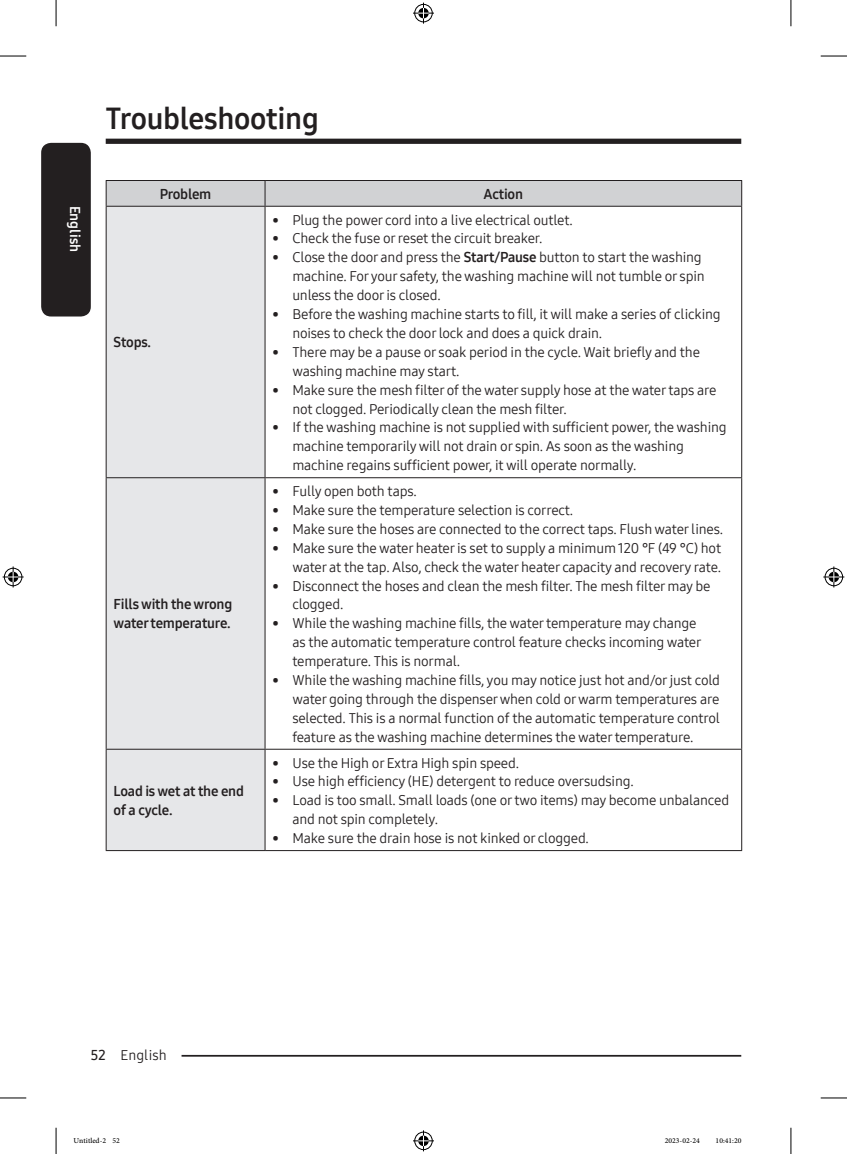
<style>
.page{position:relative;width:847px;height:1154px;background:#fff}
.page>*{position:absolute;margin:0;border:0;box-sizing:border-box;transform-origin:0 0}
.t1{font:29.75px "Samsung One 700";letter-spacing:-.01em;color:#231f20}
.t2{font:14px/18.9px "Samsung One 400";letter-spacing:-.015em;color:#231f20}
.P_Center{font:14px/18.9px "Samsung One 700";letter-spacing:-.015em;color:#231f20}
.t3{font:14px "Samsung One 700";color:#fff}
.t4{font:10.5px "Adobe Arabic";color:#000}
.s1{font-family:"Samsung One 700"}
.s2{font-family:"Samsung One 600"}
</style>
<div class="page">
<div style="left:41px;top:143px;width:50px;height:173px;background:#231f20;border-radius:10px"></div>
<div style="left:106px;top:139px;width:635px;height:5px;background:#231f20"></div>
<hr style="left:135px;top:1055px;width:606px;height:1px;background:#231f20">
<div style="left:106px;top:1045px;width:75px;height:17px;background:#fff"></div>
<div style="left:107px;top:207px;width:157px;height:643px;background:#e6e7e9"></div>
<svg style="left:106px;top:180px;width:636px;height:26px;background:#c7c8ca"></svg>
<hr style="left:106px;top:206px;width:159px;height:1px;background:#231f20">
<hr style="left:106px;top:207px;width:1px;height:270px;background:#231f20">
<hr style="left:265px;top:206px;width:476px;height:1px;background:#231f20">
<hr style="left:264px;top:207px;width:1px;height:270px;background:#231f20">
<hr style="left:741px;top:207px;width:1px;height:270px;background:#231f20">
<hr style="left:106px;top:477px;width:159px;height:1px;background:#231f20">
<hr style="left:106px;top:478px;width:1px;height:271px;background:#231f20">
<hr style="left:265px;top:477px;width:476px;height:1px;background:#231f20">
<hr style="left:264px;top:478px;width:1px;height:271px;background:#231f20">
<hr style="left:741px;top:478px;width:1px;height:271px;background:#231f20">
<hr style="left:106px;top:749px;width:159px;height:1px;background:#231f20">
<hr style="left:106px;top:750px;width:1px;height:100px;background:#231f20">
<hr style="left:265px;top:749px;width:476px;height:1px;background:#231f20">
<hr style="left:264px;top:750px;width:1px;height:100px;background:#231f20">
<hr style="left:741px;top:750px;width:1px;height:100px;background:#231f20">
<hr style="left:106px;top:850px;width:159px;height:1px;background:#231f20">
<hr style="left:265px;top:850px;width:476px;height:1px;background:#231f20">
<svg style="left:0;top:56px;width:26px;height:1px"></svg>
<svg style="left:820px;top:56px;width:26px;height:1px"></svg>
<svg style="left:0;top:1097px;width:26px;height:1px"></svg>
<svg style="left:820px;top:1097px;width:26px;height:1px"></svg>
<svg style="left:56px;top:0;width:1px;height:26px"></svg>
<svg style="left:56px;top:1128px;width:1px;height:26px"></svg>
<svg style="left:790px;top:0;width:1px;height:26px"></svg>
<svg style="left:790px;top:1128px;width:1px;height:26px"></svg>
<svg style="left:413px;top:3px;width:21px;height:21px"></svg>
<svg style="left:413px;top:1130px;width:21px;height:21px"></svg>
<svg style="left:3px;top:566px;width:21px;height:21px"></svg>
<svg style="left:823px;top:566px;width:21px;height:21px"></svg>
<h1 class="t1" style="left:106px;top:98px;width:215px">Troubleshooting</h1>
<p class="t3" style="left:84px;top:205px;width:48px;rotate:90deg">English</p>
<p class="P_Center" style="left:113px;top:333px;width:39px">Stops.</p>
<p class="P_Center" style="left:160px;top:184px;width:53px">Problem</p>
<p class="P_Center" style="left:483px;top:184px;width:41px">Action</p>
<p class="t2" style="left:272px;top:210px;width:302px">• Plug the power cord into a live electrical outlet.</p>
<p class="t2" style="left:272px;top:229px;width:271px">• Check the fuse or reset the circuit breaker.</p>
<p class="t2" style="left:292px;top:248px;width:414px;text-indent:-20px">• Close the door and press the <span class="s1">Start/Pause</span> button to start the washing machine. For your safety, the washing machine will not tumble or spin unless the door is closed.</p>
<p class="t2" style="left:292px;top:304px;width:429px;text-indent:-20px">• Before the washing machine starts to fill, it will make a series of clicking noises to check the door lock and does a quick drain.</p>
<p class="t2" style="left:292px;top:342px;width:409px;text-indent:-20px">• There may be a pause or soak period in the cycle. Wait briefly and the washing machine may start.</p>
<p class="t2" style="left:292px;top:380px;width:425px;text-indent:-20px">• Make sure the mesh filter of the water supply hose at the water taps are not clogged. Periodically clean the mesh filter.</p>
<p class="t2" style="left:292px;top:418px;width:435px;text-indent:-20px">• If the washing machine is not supplied with sufficient power, the washing machine temporarily will not drain or spin. As soon as the washing machine regains sufficient power, it will operate normally.</p>
<p class="P_Center" style="left:113px;top:595px;width:120px">Fills with the wrong water temperature.</p>
<p class="P_Center" style="left:113px;top:781px;width:132px">Load is wet at the end of a cycle.</p>
<p class="t2" style="left:272px;top:481px;width:146px">• Fully open both taps.</p>
<p class="t2" style="left:272px;top:500px;width:302px">• Make sure the temperature selection is correct.</p>
<p class="t2" style="left:272px;top:519px;width:452px">• Make sure the hoses are connected to the correct taps. Flush water lines.</p>
<p class="t2" style="left:272px;top:538px;width:450px;text-align:right">• Make sure the water heater is set to supply a minimum 120 °F (49 °C) hot water at the tap. Also, check the water heater capacity and recovery rate.</p>
<p class="t2" style="left:292px;top:576px;width:419px;text-indent:-20px">• Disconnect the hoses and clean the mesh filter. The mesh filter may be clogged.</p>
<p class="t2" style="left:292px;top:614px;width:410px;text-indent:-20px">• While the washing machine fills, the water temperature may change as the automatic temperature control feature checks incoming water temperature. This is normal.</p>
<p class="t2" style="left:292px;top:670px;width:429px;text-align:justify;text-indent:-20px">• While the washing machine fills, you may notice just hot and/or just cold water going through the dispenser when cold or warm temperatures are selected. This is a normal function of the automatic temperature control feature as the washing machine determines the water temperature.</p>
<p class="t2" style="left:272px;top:753px;width:248px">• Use the High or Extra High spin speed.</p>
<p class="t2" style="left:272px;top:772px;width:362px">• Use high efficiency (HE) detergent to reduce oversudsing.</p>
<p class="t2" style="left:292px;top:791px;width:438px;text-indent:-20px">• Load is too small. Small loads (one or two items) may become unbalanced and not spin completely.</p>
<p class="t2" style="left:272px;top:828px;width:318px">• Make sure the drain hose is not kinked or clogged.</p>
<p class="t2" style="left:91px;top:1045px;width:77px"><span class="s2">52</span> English</p>
<p class="t4" style="left:74px;top:1133px;width:48px">Untitled-2 52</p>
<p class="t4" style="left:664px;top:1133px;width:37px">2023-02-24</p>
<p class="t4" style="left:715px;top:1133px;width:27px">10:41:20</p>
</div>
